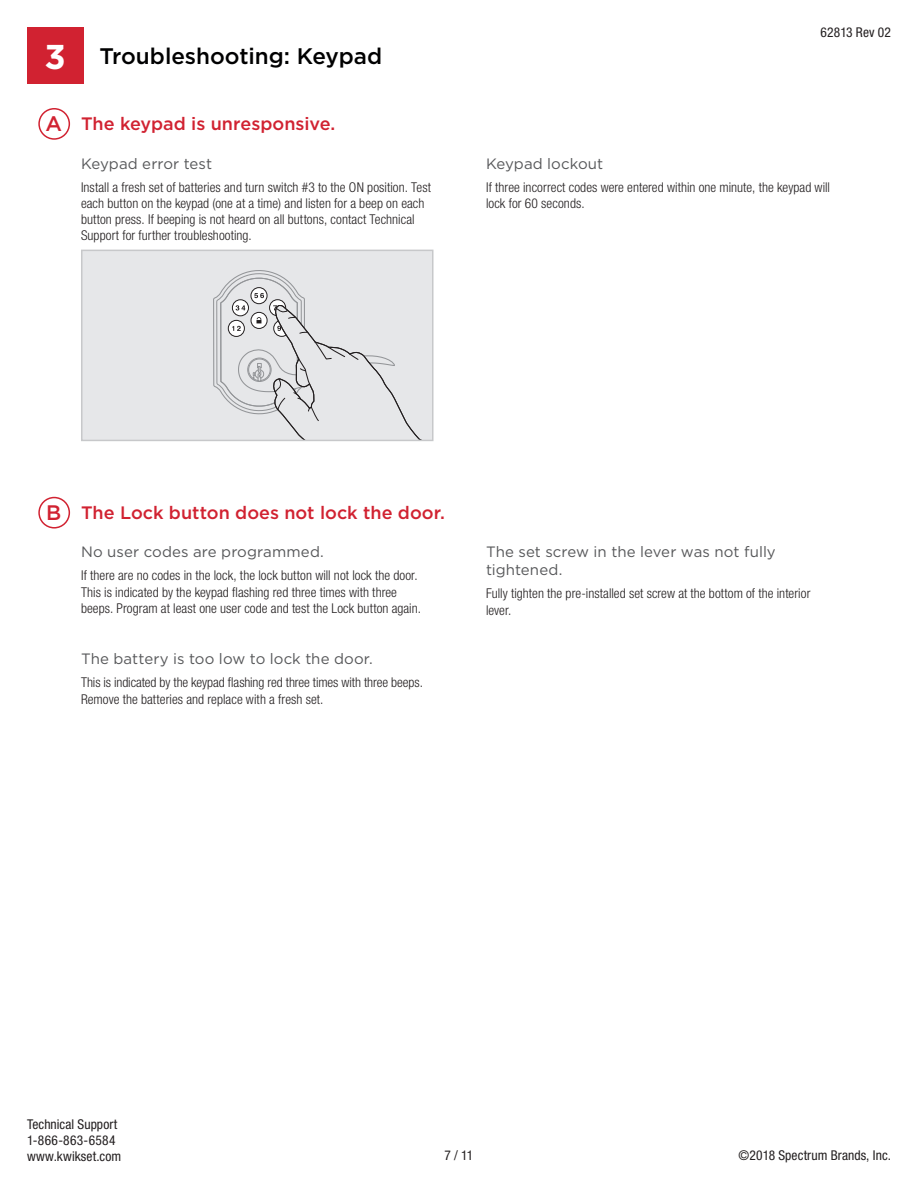
<style>
.page{position:relative;width:918px;height:1188px;background:#fff}
.page>*{position:absolute;margin:0;border:0;box-sizing:border-box;transform-origin:0 0}
.t1{font:700 34.5px "Gotham";color:#fff}
.Section_head{font:500 22.5px "Gotham";color:#000001}
.t2{font:500 21px "Gotham";color:#d12231}
.heading_2{font:500 18px "Gotham";color:#d12231}
.heading_3{font:15px/18px "Gotham";letter-spacing:.005em;color:#57585a}
.body_copy{font:300 condensed 13.5px/16.2px "Helvetica Neue LT Std";letter-spacing:.005em;color:#231f20}
.t3{font:condensed 13.5px/16.2px "Helvetica Neue LT Std";letter-spacing:.01em;color:#231f20}
</style>
<div class="page">
<div style="left:82px;top:250px;width:351px;height:190px;background:#e6e7e9"></div>
<svg style="left:213px;top:270px;width:206px;height:168px"></svg>
<div style="left:81px;top:250px;width:353px;height:191px;border:2px solid #c7c8ca"></div>
<div style="left:27px;top:27px;width:56px;height:57px;background:#d12231"></div>
<div style="left:38px;top:108px;width:32px;height:32px;border:2px solid #d12231;border-radius:50%"></div>
<div style="left:38px;top:497px;width:32px;height:32px;border:2px solid #d12231;border-radius:50%"></div>
<p class="t1" style="left:44px;top:34px;width:23px">3</p>
<p class="Section_head" style="left:99px;top:42px;width:284px">Troubleshooting: Keypad</p>
<p class="t2" style="left:45px;top:110px;width:18px">A</p>
<p class="heading_2" style="left:81px;top:112px;width:256px">The keypad is unresponsive.</p>
<p class="heading_3" style="left:81px;top:154px;width:133px">Keypad error test</p>
<p class="body_copy" style="left:81px;top:179px;width:352px">Install a fresh set of batteries and turn switch #3 to the ON position. Test each button on the keypad (one at a time) and listen for a beep on each button press. If beeping is not heard on all buttons, contact Technical Support for further troubleshooting.</p>
<p class="t3" style="left:821px;top:24px;width:72px">62813 Rev 02</p>
<p class="heading_3" style="left:486px;top:154px;width:119px">Keypad lockout</p>
<p class="body_copy" style="left:486px;top:179px;width:346px">If three incorrect codes were entered within one minute, the keypad will lock for 60 seconds.</p>
<p class="t2" style="left:46px;top:499px;width:17px">B</p>
<p class="heading_2" style="left:81px;top:501px;width:365px">The Lock button does not lock the door.</p>
<p class="heading_3" style="left:81px;top:543px;width:244px">No user codes are programmed.</p>
<p class="body_copy" style="left:81px;top:567px;width:341px">If there are no codes in the lock, the lock button will not lock the door.<br>This is indicated by the keypad flashing red three times with three beeps. Program at least one user code and test the Lock button again.</p>
<p class="heading_3" style="left:81px;top:650px;width:293px">The battery is too low to lock the door.</p>
<p class="body_copy" style="left:81px;top:674px;width:343px">This is indicated by the keypad flashing red three times with three beeps.<br>Remove the batteries and replace with a fresh set.</p>
<p class="heading_3" style="left:486px;top:543px;width:291px">The set screw in the lever was not fully tightened.</p>
<p class="body_copy" style="left:486px;top:585px;width:326px">Fully tighten the pre-installed set screw at the bottom of the interior lever.</p>
<p class="t3" style="left:27px;top:1116px;width:96px">Technical Support<br>1-866-863-6584 www.kwikset.com</p>
<p class="t3" style="left:445px;top:1147px;width:30px">7 / 11</p>
<p class="t3" style="left:738px;top:1147px;width:154px">©2018 Spectrum Brands, Inc.</p>
</div>
